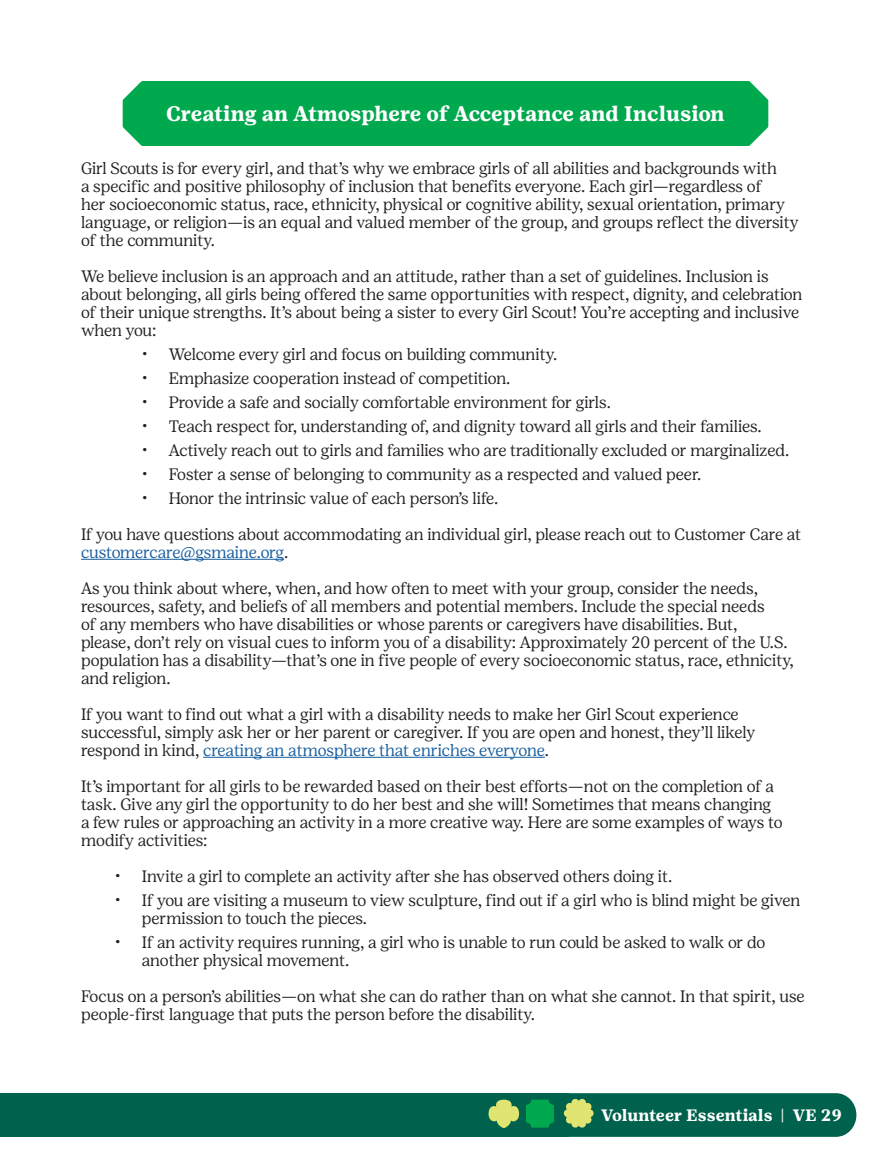
<style>
.page{position:relative;width:891px;height:1161px;background:#fff}
.page>*{position:absolute;margin:0;border:0;box-sizing:border-box;transform-origin:0 0}
.t1{font:700 21px "Girl Scout Text";color:#fff}
.t2{font:300 16.5px/18px "Girl Scout Display";color:#231f20}
.t3{font:700 16.5px "Girl Scout Text";color:#fff}
.s1{color:#175d9e}
</style>
<div class="page">
<div style="left:0;top:1093px;width:568px;height:43px;background:#00624c"></div>
<div style="left:495px;top:1093px;width:361px;height:44px;background:#00624c;border-radius:21px"></div>
<svg style="left:489px;top:1100px;width:30px;height:28px"></svg>
<svg style="left:526px;top:1100px;width:28px;height:28px"></svg>
<svg style="left:564px;top:1099px;width:30px;height:29px"></svg>
<div style="left:123px;top:81px;width:645px;height:65px;background:#00a84e"></div>
<hr style="left:81px;top:559px;width:203px;height:1px;background:#175d9e">
<hr style="left:203px;top:757px;width:342px;height:1px;background:#175d9e">
<p class="t1" style="left:166px;top:101px;width:560px">Creating an Atmosphere of Acceptance and Inclusion</p>
<p class="t2" style="left:81px;top:159px;width:719px">Girl Scouts is for every girl, and that’s why we embrace girls of all abilities and backgrounds with<br>a specific and positive philosophy of inclusion that benefits everyone. Each girl—regardless of<br>her socioeconomic status, race, ethnicity, physical or cognitive ability, sexual orientation, primary language, or religion—is an equal and valued member of the group, and groups reflect the diversity of the community.</p>
<p class="t2" style="left:81px;top:267px;width:723px">We believe inclusion is an approach and an attitude, rather than a set of guidelines. Inclusion is about belonging, all girls being offered the same opportunities with respect, dignity, and celebration of their unique strengths. It’s about being a sister to every Girl Scout! You’re accepting and inclusive when you:</p>
<p class="t2" style="left:142px;top:345px;width:417px">• Welcome every girl and focus on building community.</p>
<p class="t2" style="left:142px;top:369px;width:370px">• Emphasize cooperation instead of competition.</p>
<p class="t2" style="left:142px;top:393px;width:471px">• Provide a safe and socially comfortable environment for girls.</p>
<p class="t2" style="left:142px;top:417px;width:622px">• Teach respect for, understanding of, and dignity toward all girls and their families.</p>
<p class="t2" style="left:142px;top:441px;width:649px">• Actively reach out to girls and families who are traditionally excluded or marginalized.</p>
<p class="t2" style="left:142px;top:465px;width:561px">• Foster a sense of belonging to community as a respected and valued peer.</p>
<p class="t2" style="left:142px;top:489px;width:358px">• Honor the intrinsic value of each person’s life.</p>
<p class="t2" style="left:81px;top:525px;width:722px">If you have questions about accommodating an individual girl, please reach out to Customer Care at <span class="s1">customercare@gsmaine.org</span>.</p>
<p class="t2" style="left:81px;top:579px;width:714px">As you think about where, when, and how often to meet with your group, consider the needs, resources, safety, and beliefs of all members and potential members. Include the special needs<br>of any members who have disabilities or whose parents or caregivers have disabilities. But,<br>please, don’t rely on visual cues to inform you of a disability: Approximately 20 percent of the U.S. population has a disability—that’s one in five people of every socioeconomic status, race, ethnicity, and religion.</p>
<p class="t2" style="left:81px;top:705px;width:676px">If you want to find out what a girl with a disability needs to make her Girl Scout experience successful, simply ask her or her parent or caregiver. If you are open and honest, they’ll likely respond in kind, <span class="s1">creating an atmosphere that enriches everyone</span>.</p>
<p class="t2" style="left:81px;top:777px;width:703px">It’s important for all girls to be rewarded based on their best efforts—not on the completion of a task. Give any girl the opportunity to do her best and she will! Sometimes that means changing a few rules or approaching an activity in a more creative way. Here are some examples of ways to modify activities:</p>
<p class="t2" style="left:115px;top:867px;width:559px">• Invite a girl to complete an activity after she has observed others doing it.</p>
<p class="t2" style="left:142px;top:891px;width:660px;text-indent:-27px">• If you are visiting a museum to view sculpture, find out if a girl who is blind might be given permission to touch the pieces.</p>
<p class="t2" style="left:142px;top:933px;width:625px;text-indent:-27px">• If an activity requires running, a girl who is unable to run could be asked to walk or do another physical movement.</p>
<p class="t2" style="left:81px;top:987px;width:725px">Focus on a person’s abilities—on what she can do rather than on what she cannot. In that spirit, use people-first language that puts the person before the disability.</p>
<p class="t3" style="left:601px;top:1105px;width:242px">Volunteer Essentials | VE 29</p>
</div>
